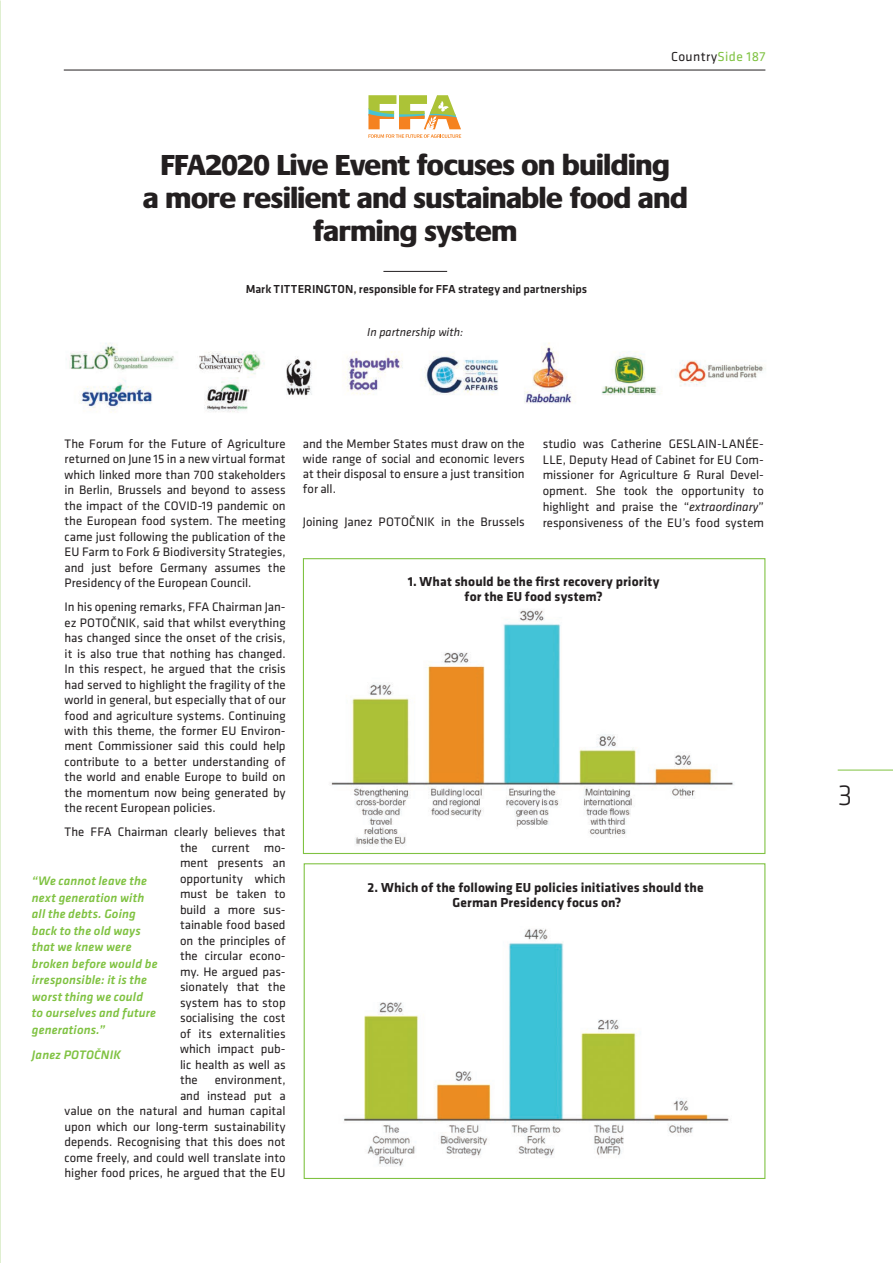
<style>
.page{position:relative;width:893px;height:1263px;background:#fff}
.page>*{position:absolute;margin:0;border:0;box-sizing:border-box;transform-origin:0 0}
.Default{font:800 30px/33px "Praxis";letter-spacing:-.01em;color:#231f20;text-align:center}
.t1{font:300 30px "Klavika";color:#231f20}
.GR_TITEL{font:700 13.5px/15px "Klavika";letter-spacing:.01em;color:#231f20;text-align:center}
.t2{font:13.5px "Klavika";letter-spacing:.03em;color:#231f20}
.t3{font:12.75px/15.5px "Klavika";color:#231f20;text-align:justify}
.GR_TITEL-2{font:italic 500 12.75px/16.5px "Klavika";letter-spacing:.01em;color:#7fc241}
.t4{font:500 12px "Klavika";color:#231f20}
.t5{font:italic 12px "Klavika";color:#231f20}
.s1{color:#7fc241}
.s2{font-style:italic}
</style>
<div class="page">
<hr style="left:838px;top:770px;width:55px;height:1px;background:#7fc241">
<hr style="left:383px;top:271px;width:64px;height:1px;background:#231f20">
<hr style="left:64px;top:70px;width:701px;height:1px;background:#231f20">
<svg style="left:368px;top:95px;width:93px;height:43px"></svg>
<img style="left:66px;top:342px;width:700px;height:71px">
<div style="left:303px;top:558px;width:462px;height:296px;background:#fff;border:1px solid #7fc241"></div>
<div style="left:304px;top:863px;width:461px;height:316px;background:#fff;border:1px solid #7fc241"></div>
<img style="left:331px;top:610px;width:403px;height:236px">
<img style="left:344px;top:928px;width:385px;height:238px">
<p class="t2" style="left:671px;top:49px;width:96px">Country<span class="s1">Side 187</span></p>
<p class="Default" style="left:143px;top:148px;width:546px">FFA2020 Live Event focuses on building<br>a more resilient and sustainable food and farming system</p>
<p class="t4" style="left:246px;top:282px;width:343px">Mark TITTERINGTON, responsible for FFA strategy and partnerships</p>
<p class="t5" style="left:367px;top:325px;width:98px">In partnership with:</p>
<p class="t3" style="left:65px;top:436px;width:223px">The Forum for the Future of Agriculture returned on June 15 in a new virtual format which linked more than 700 stakeholders in Berlin, Brussels and beyond to assess the impact of the COVID-19 pandemic on the European food system. The meeting came just following the publication of the EU Farm to Fork &amp; Biodiversity Strategies, and just before Germany assumes the Presidency of the European Council.</p>
<p class="t3" style="left:65px;top:599px;width:223px">In his opening remarks, FFA Chairman Jan&shy;ez POTOČNIK, said that whilst everything has changed since the onset of the crisis, it is also true that nothing has changed.<br>In this respect, he argued that the crisis had served to highlight the fragility of the world in general, but especially that of our food and agriculture systems. Continuing with this theme, the former EU Environ&shy;ment Commissioner said this could help contribute to a better understanding of the world and enable Europe to build on the momentum now being generated by the recent European policies.</p>
<p class="t3" style="left:180px;top:825px;width:107px;text-indent:-115px">The FFA Chairman clearly believes that the current mo&shy;ment presents an opportunity which must be taken to build a more sus&shy;tainable food based on the principles of the circular econo&shy;my. He argued pas&shy;sionately that the system has to stop socialising the cost of its externalities which impact pub&shy;lic health as well as the</p>
<p class="GR_TITEL-2" style="left:32px;top:873px;width:127px">“We cannot leave the next generation with all the debts. Going back to the old ways that we knew were broken before would be irresponsible: it is the worst thing we could<br>to ourselves and future generations.”</p>
<p class="GR_TITEL-2" style="left:32px;top:1046px;width:91px">Janez POTOČNIK</p>
<p class="t3" style="left:65px;top:1073px;width:223px;text-align:right">environment,<br>and instead put a<br>value on the natural and human capital upon which our long-term sustainability depends. Recognising that this does not come freely, and could well translate into higher food prices, he argued that the EU</p>
<p class="t3" style="left:303px;top:436px;width:223px">and the Member States must draw on the wide range of social and economic levers at their disposal to ensure a just transition for all.</p>
<p class="t3" style="left:303px;top:514px;width:223px">Joining Janez POTOČNIK in the Brussels</p>
<p class="t3" style="left:543px;top:436px;width:223px;line-height:15.9px">studio was Catherine GESLAIN-LANÉE-LLE, Deputy Head of Cabinet for EU Com&shy;missioner for Agriculture &amp; Rural Devel&shy;opment. She took the opportunity to highlight and praise the “<span class="s2">extraordinary</span>” responsiveness of the EU’s food system</p>
<p class="GR_TITEL" style="left:408px;top:574px;width:253px">1. What should be the first recovery priority for the EU food system?</p>
<p class="GR_TITEL" style="left:368px;top:880px;width:337px">2. Which of the following EU policies initiatives should the<br>German Presidency focus on?</p>
<p class="t1" style="left:838px;top:779px;width:16px">3</p>
</div>
